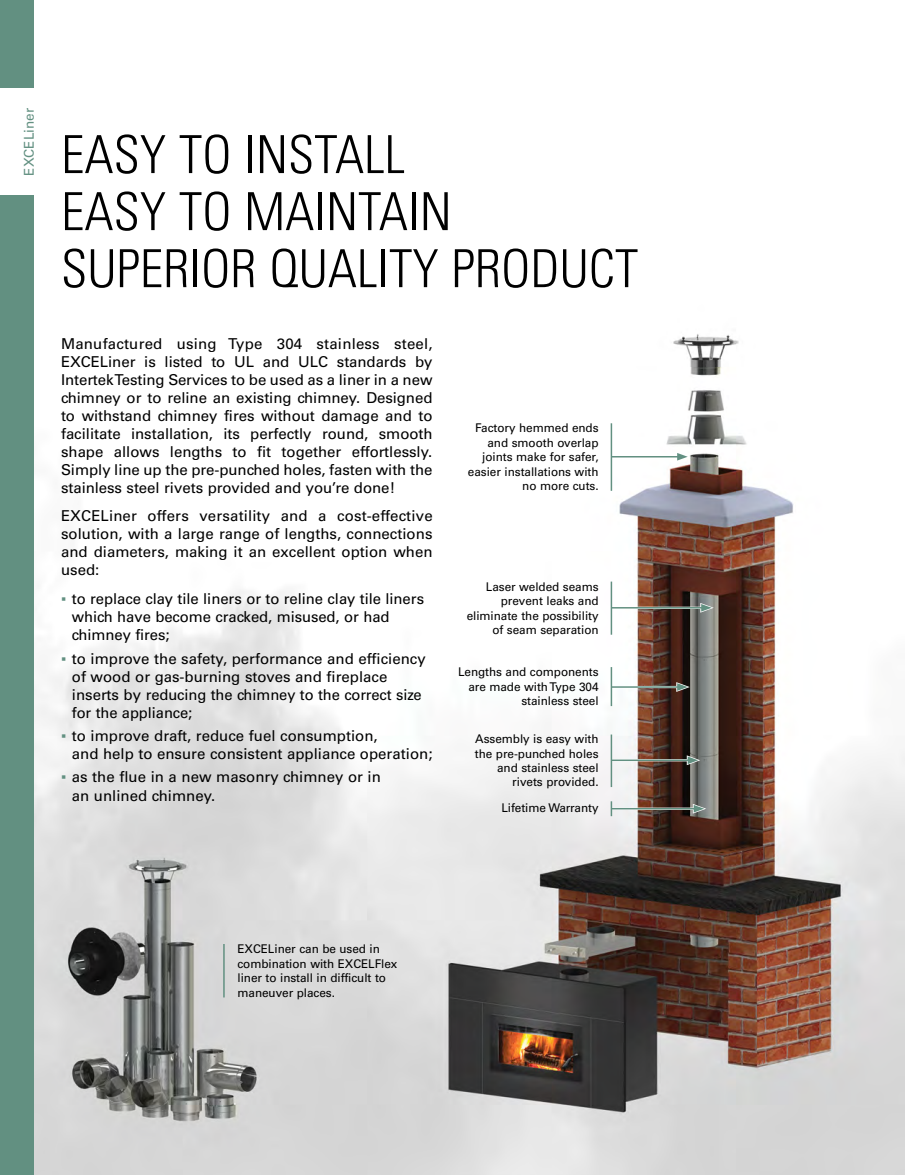
<style>
.page{position:relative;width:905px;height:1175px;background:#fff}
.page>*{position:absolute;margin:0;border:0;box-sizing:border-box;transform-origin:0 0}
.t1{font:300 condensed 52.5px/57px "Univers LT Std";color:#000}
.t2{font:15px/18px "Univers LT Std";color:#000}
.t3{font:13.5px "Univers LT Std";color:#629081}
.t4{font:12px/14.4px "Univers LT Std";letter-spacing:-.005em;color:#000;text-align:right}
.s1{font-family:"Arial";color:#629081}
</style>
<div class="page">
<img style="left:0;top:195px;width:904px;height:979px">
<div style="left:0;top:196px;width:34px;height:978px;background:#629081"></div>
<div style="left:0;top:0;width:34px;height:88px;background:#629081"></div>
<hr style="left:611px;top:807px;width:86px;height:3px;background:#fff">
<hr style="left:611px;top:808px;width:85px;height:1px;background:#629081">
<svg style="left:692px;top:803px;width:14px;height:10px"></svg>
<svg style="left:610px;top:801px;width:2px;height:15px"></svg>
<hr style="left:611px;top:759px;width:79px;height:2px;background:#629081">
<svg style="left:686px;top:755px;width:14px;height:10px"></svg>
<hr style="left:610px;top:734px;width:2px;height:53px;background:#629081">
<hr style="left:611px;top:686px;width:68px;height:2px;background:#629081">
<svg style="left:676px;top:682px;width:13px;height:10px"></svg>
<hr style="left:610px;top:667px;width:2px;height:39px;background:#629081">
<hr style="left:611px;top:455px;width:69px;height:3px;background:#fff">
<hr style="left:611px;top:456px;width:68px;height:1px;background:#629081">
<svg style="left:676px;top:452px;width:13px;height:9px"></svg>
<hr style="left:610px;top:423px;width:2px;height:68px;background:#629081">
<hr style="left:611px;top:606px;width:93px;height:3px;background:#fff">
<hr style="left:611px;top:607px;width:92px;height:1px;background:#629081">
<svg style="left:700px;top:603px;width:13px;height:9px"></svg>
<hr style="left:610px;top:581px;width:2px;height:53px;background:#629081">
<hr style="left:223px;top:944px;width:2px;height:53px;background:#629081">
<p class="t3" style="left:21px;top:176px;width:69px;rotate:-90deg">EXCELiner</p>
<h1 class="t1" style="left:61px;top:126px;width:578px">EASY TO INSTALL<br>EASY TO MAINTAIN<br>SUPERIOR QUALITY PRODUCT</h1>
<p class="t2" style="left:61px;top:334px;width:373px;text-align:justify">Manufactured using Type 304 stainless steel, EXCELiner is listed to UL and ULC standards by Intertek Testing Services to be used as a liner in a new chimney or to reline an existing chimney. Designed to withstand chimney fires without damage and to facilitate installation, its perfectly round, smooth shape allows lengths to fit together effortlessly.<br>Simply line up the pre-punched holes, fasten with the stainless steel rivets provided and you’re done!</p>
<p class="t2" style="left:61px;top:507px;width:373px;text-align:justify">EXCELiner offers versatility and a cost-effective solution, with a large range of lengths, connections and diameters, making it an excellent option when used:</p>
<p class="t2" style="left:72px;top:590px;width:354px;text-indent:-11px"><span class="s1">▪</span> to replace clay tile liners or to reline clay tile liners which have become cracked, misused, or had chimney fires;</p>
<p class="t2" style="left:72px;top:649px;width:355px;text-indent:-11px"><span class="s1">▪</span> to improve the safety, performance and efficiency of wood or gas-burning stoves and fireplace inserts by reducing the chimney to the correct size for the appliance;</p>
<p class="t2" style="left:72px;top:727px;width:362px;text-indent:-11px"><span class="s1">▪</span> to improve draft, reduce fuel consumption,<br>and help to ensure consistent appliance operation;</p>
<p class="t2" style="left:72px;top:768px;width:310px;text-indent:-11px"><span class="s1">▪</span> as the flue in a new masonry chimney or in an unlined chimney.</p>
<p class="t4" style="left:468px;top:421px;width:132px">Factory hemmed ends and smooth overlap joints make for safer, easier installations with no more cuts.</p>
<p class="t4" style="left:466px;top:579px;width:133px">Laser welded seams prevent leaks and eliminate the possibility of seam separation</p>
<p class="t4" style="left:458px;top:665px;width:142px">Lengths and components are made with Type 304 stainless steel</p>
<p class="t4" style="left:475px;top:732px;width:125px">Assembly is easy with the pre-punched holes and stainless steel rivets provided.</p>
<p class="t4" style="left:501px;top:800px;width:99px">Lifetime Warranty</p>
<p class="t4" style="left:237px;top:942px;width:161px;text-align:left">EXCELiner can be used in combination with EXCELFlex liner to install in difficult to maneuver places.</p>
</div>
